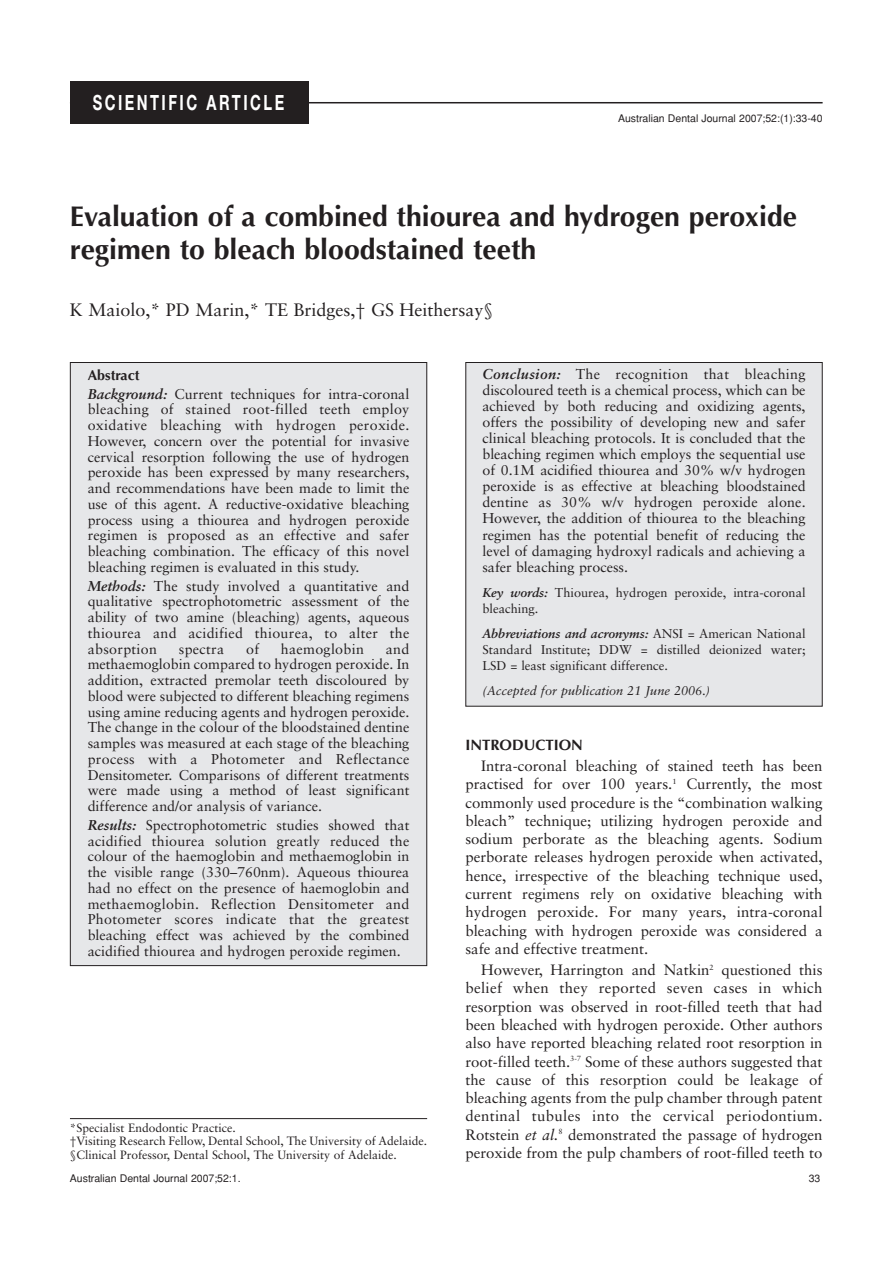
<style>
.page{position:relative;width:893px;height:1263px;background:#fff}
.page>*{position:absolute;margin:0;border:0;box-sizing:border-box;transform-origin:0 0}
.t1{font:700 28.5px/33px "Optima";color:#231f20}
.t2{font:700 21px "Helvetica Neue";letter-spacing:.165em;color:#fff;scale:.7 1}
.t3{font:18px "Sabon";color:#231f20}
.t4{font:15px/18.3px "Sabon";color:#231f20;text-align:justify}
.t5{font:700 15px "Optima";color:#231f20}
.t6{font:14.25px/15.8px "Sabon";color:#231f20;text-align:justify}
.t7{font:14.25px "Sabon";letter-spacing:.02em;color:#231f20}
.t8{font:700 14.25px "Optima";color:#231f20}
.t9{font:12.75px/16px "Sabon";color:#231f20}
.t10{font:italic 12.75px "Sabon";color:#231f20}
.t11{font:12px/13.5px "Sabon";color:#231f20}
.t12{font:10.5px "Helvetica";color:#231f20}
.s1{font-weight:700;font-style:italic}
.s2{font-style:italic}
</style>
<div class="page">
<svg style="left:69px;top:362px;width:359px;height:757px"></svg>
<hr style="left:70px;top:102px;width:753px;height:1px;background:#231f20">
<div style="left:70px;top:81px;width:238px;height:43px;background:#231f20"></div>
<div style="left:466px;top:363px;width:356px;height:343px;background:#e6e7e9"></div>
<div style="left:465px;top:362px;width:358px;height:344px;border:1px solid #231f20"></div>
<h2 class="t2" style="left:93px;top:95px;width:275px">SCIENTIFIC ARTICLE</h2>
<p class="t12" style="left:618px;top:114px;width:206px">Australian Dental Journal 2007;52:(1):33-40</p>
<h1 class="t1" style="left:70px;top:203px;width:729px">Evaluation of a combined thiourea and hydrogen peroxide regimen to bleach bloodstained teeth</h1>
<p class="t3" style="left:70px;top:302px;width:425px">K Maiolo,* PD Marin,* TE Bridges,† GS Heithersay§</p>
<p class="t8" style="left:88px;top:369px;width:53px">Abstract</p>
<p class="t6" style="left:88px;top:387px;width:323px"><span class="s1">Background:</span> Current techniques for intra-coronal bleaching of stained root-filled teeth employ oxidative bleaching with hydrogen peroxide.<br>However, concern over the potential for invasive cervical resorption following the use of hydrogen peroxide has been expressed by many researchers, and recommendations have been made to limit the use of this agent. A reductive-oxidative bleaching process using a thiourea and hydrogen peroxide regimen is proposed as an effective and safer bleaching combination. The efficacy of this novel bleaching regimen is evaluated in this study.</p>
<p class="t6" style="left:88px;top:579px;width:323px"><span class="s1">Methods:</span> The study involved a quantitative and qualitative spectrophotometric assessment of the ability of two amine (bleaching) agents, aqueous thiourea and acidified thiourea, to alter the absorption</p>
<p class="t6" style="left:88px;top:642px;width:323px;text-indent:298px">and methaemoglobin compared to hydrogen peroxide. In addition, extracted premolar teeth discoloured by blood were subjected to different bleaching regimens using amine reducing agents and hydrogen peroxide.<br>The change in the colour of the bloodstained dentine samples was measured at each stage of the bleaching process with a Photometer and Reflectance Densitometer. Comparisons of different treatments were made using a method of least significant difference and/or analysis of variance.</p>
<p class="t6" style="left:88px;top:818px;width:323px"><span class="s1">Results:</span> Spectrophotometric studies showed that acidified thiourea solution greatly reduced the colour of the haemoglobin and methaemoglobin in the visible range (330–760nm). Aqueous thiourea had no effect on the presence of haemoglobin and methaemoglobin. Reflection Densitometer and Photometer scores indicate that the greatest bleaching effect was achieved by the combined acidified thiourea and hydrogen peroxide regimen.</p>
<p class="t7" style="left:179px;top:643px;width:47px">spectra</p>
<p class="t6" style="left:246px;top:642px;width:14px">of</p>
<p class="t7" style="left:281px;top:643px;width:85px">haemoglobin</p>
<p class="t11" style="left:70px;top:1122px;width:359px">*Specialist Endodontic Practice.<br>†Visiting Research Fellow, Dental School, The University of Adelaide. §Clinical Professor, Dental School, The University of Adelaide.</p>
<p class="t6" style="left:482px;top:367px;width:325px"><span class="s1">Conclusion:</span> The recognition that bleaching discoloured teeth is a chemical process, which can be achieved by both reducing and oxidizing agents, offers the possibility of developing new and safer clinical bleaching protocols. It is concluded that the bleaching regimen which employs the sequential use of 0.1M acidified thiourea and 30% w/v hydrogen peroxide is as effective at bleaching bloodstained dentine as 30% w/v hydrogen peroxide alone.<br>However, the addition of thiourea to the bleaching regimen has the potential benefit of reducing the level of damaging hydroxyl radicals and achieving a safer bleaching process.</p>
<p class="t9" style="left:482px;top:585px;width:325px"><span class="s1">Key words:</span> Thiourea, hydrogen peroxide, intra-coronal bleaching.</p>
<p class="t9" style="left:482px;top:626px;width:325px;text-align:justify"><span class="s1">Abbreviations and acronyms:</span> ANSI = American National Standard Institute; DDW = distilled deionized water; LSD = least significant difference.</p>
<p class="t10" style="left:482px;top:685px;width:229px">(Accepted for publication 21 June 2006.)</p>
<p class="t5" style="left:465px;top:738px;width:119px">INTRODUCTION</p>
<p class="t4" style="left:465px;top:758px;width:359px;text-indent:16px">Intra-coronal bleaching of stained teeth has been practised for over 100 years.<sup>1</sup> Currently, the most commonly used procedure is the “combination walking bleach” technique; utilizing hydrogen peroxide and sodium perborate as the bleaching agents. Sodium perborate releases hydrogen peroxide when activated, hence, irrespective of the bleaching technique used, current regimens rely on oxidative bleaching with hydrogen peroxide. For many years, intra-coronal bleaching with hydrogen peroxide was considered a safe and effective treatment.</p>
<p class="t4" style="left:465px;top:962px;width:359px;text-indent:16px">However, Harrington and Natkin<sup>2</sup> questioned this belief when they reported seven cases in which resorption was observed in root-filled teeth that had been bleached with hydrogen peroxide. Other authors also have reported bleaching related root resorption in root-filled teeth.<sup>3-7</sup> Some of these authors suggested that the cause of this resorption could be leakage of bleaching agents from the pulp chamber through patent dentinal tubules into the cervical periodontium.<br>Rotstein <span class="s2">et al.</span><sup>8</sup> demonstrated the passage of hydrogen peroxide from the pulp chambers of root-filled teeth to</p>
<p class="t12" style="left:70px;top:1174px;width:172px">Australian Dental Journal 2007;52:1.</p>
<p class="t12" style="left:809px;top:1174px;width:13px">33</p>
</div>
